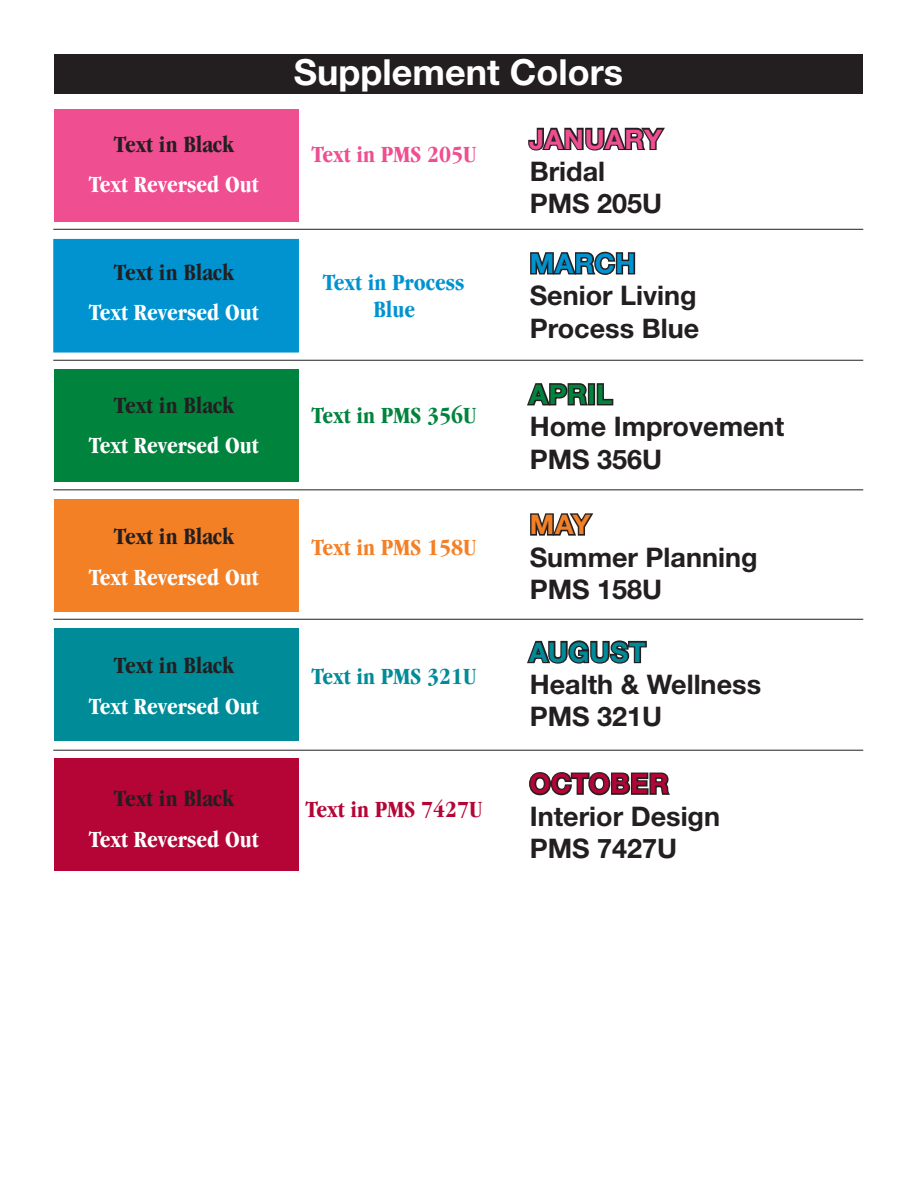
<style>
.page{position:relative;width:918px;height:1188px;background:#fff}
.page>*{position:absolute;margin:0;border:0;box-sizing:border-box;transform-origin:0 0}
.t1{font:700 36px "Helvetica Neue";color:#fff}
.t2{font:700 27px/32.4px "Helvetica Neue";color:#231f20}
.t3{font:700 27px "Helvetica Neue";letter-spacing:.02em;color:#ef4e91}
.t4{font:700 27px "Helvetica Neue";letter-spacing:.03em;color:#b50536}
.t5{font:700 27px "Helvetica Neue";letter-spacing:.03em;color:#008b98}
.t6{font:700 27px "Helvetica Neue";letter-spacing:.03em;color:#0093d0}
.t7{font:700 27px "Helvetica Neue";letter-spacing:.03em;color:#00843d}
.t8{font:700 27px "Helvetica Neue";color:#f48026}
.t9{font:700 condensed 24px "Garamond";color:#fff}
.t10{font:700 condensed 24px "Garamond";color:#231f20}
.t11{font:700 condensed 24px/27px "Garamond";color:#0093d0;text-align:center}
.t12{font:700 condensed 24px "Garamond";color:#b50536}
.t13{font:700 condensed 24px "Garamond";color:#ef4e91}
.t14{font:700 condensed 24px "Garamond";color:#00843d}
.t15{font:700 condensed 24px "Garamond";color:#f48026}
.t16{font:700 condensed 24px "Garamond";color:#008b98}
</style>
<div class="page">
<div style="left:54px;top:758px;width:244px;height:112px;background:#b50536"></div>
<div style="left:54px;top:628px;width:244px;height:112px;background:#008b98"></div>
<div style="left:54px;top:500px;width:244px;height:112px;background:#f48026"></div>
<div style="left:54px;top:370px;width:244px;height:112px;background:#00843d"></div>
<div style="left:53px;top:239px;width:246px;height:114px;background:#0093d0;border:2px solid #0093d0"></div>
<div style="left:54px;top:110px;width:244px;height:112px;background:#ef4e91"></div>
<svg style="left:528px;top:127px;width:137px;height:24px"></svg>
<hr style="left:53px;top:229px;width:810px;height:1px;background:#231f20">
<svg style="left:530px;top:251px;width:106px;height:24px"></svg>
<svg style="left:527px;top:383px;width:87px;height:23px"></svg>
<hr style="left:53px;top:360px;width:810px;height:1px;background:#231f20">
<svg style="left:530px;top:513px;width:64px;height:23px"></svg>
<hr style="left:53px;top:489px;width:810px;height:1px;background:#231f20">
<hr style="left:53px;top:619px;width:810px;height:1px;background:#231f20">
<hr style="left:53px;top:750px;width:810px;height:1px;background:#231f20">
<svg style="left:527px;top:640px;width:120px;height:24px"></svg>
<svg style="left:529px;top:772px;width:141px;height:24px"></svg>
<div style="left:55px;top:54px;width:808px;height:40px;background:#231f20"></div>
<p class="t10" style="left:114px;top:131px;width:122px">Text in Black</p>
<p class="t9" style="left:89px;top:171px;width:171px">Text Reversed Out</p>
<p class="t10" style="left:114px;top:258px;width:122px">Text in Black</p>
<p class="t9" style="left:89px;top:299px;width:171px">Text Reversed Out</p>
<p class="t10" style="left:114px;top:391px;width:122px">Text in Black</p>
<p class="t9" style="left:89px;top:432px;width:171px">Text Reversed Out</p>
<p class="t10" style="left:114px;top:523px;width:122px">Text in Black</p>
<p class="t9" style="left:89px;top:564px;width:171px">Text Reversed Out</p>
<p class="t10" style="left:114px;top:652px;width:122px">Text in Black</p>
<p class="t9" style="left:89px;top:693px;width:171px">Text Reversed Out</p>
<p class="t10" style="left:114px;top:785px;width:122px">Text in Black</p>
<p class="t9" style="left:89px;top:826px;width:171px">Text Reversed Out</p>
<p class="t1" style="left:294px;top:50px;width:331px">Supplement Colors</p>
<p class="t13" style="left:312px;top:141px;width:166px">Text in PMS 205U</p>
<p class="t11" style="left:323px;top:269px;width:143px">Text in Process<br>Blue</p>
<p class="t14" style="left:312px;top:402px;width:166px">Text in PMS 356U</p>
<p class="t15" style="left:312px;top:533px;width:166px">Text in PMS 158U</p>
<p class="t16" style="left:312px;top:662px;width:166px">Text in PMS 321U</p>
<p class="t12" style="left:306px;top:796px;width:178px">Text in PMS 7427U</p>
<p class="t3" style="left:529px;top:122px;width:134px">JANUARY</p>
<p class="t2" style="left:530px;top:155px;width:77px">Bridal</p>
<p class="t2" style="left:530px;top:187px;width:134px">PMS 205U</p>
<p class="t6" style="left:530px;top:247px;width:107px">MARCH</p>
<p class="t2" style="left:530px;top:279px;width:168px">Senior Living</p>
<p class="t2" style="left:530px;top:311px;width:171px">Process Blue</p>
<p class="t7" style="left:529px;top:378px;width:85px">APRIL</p>
<p class="t2" style="left:530px;top:410px;width:256px">Home Improvement</p>
<p class="t2" style="left:530px;top:442px;width:134px">PMS 356U</p>
<p class="t8" style="left:530px;top:508px;width:62px">MAY</p>
<p class="t2" style="left:530px;top:540px;width:229px">Summer Planning</p>
<p class="t2" style="left:530px;top:573px;width:134px">PMS 158U</p>
<p class="t5" style="left:529px;top:635px;width:118px">AUGUST</p>
<p class="t2" style="left:530px;top:668px;width:233px">Health &amp; Wellness<br>PMS 321U</p>
<p class="t4" style="left:530px;top:767px;width:141px">OCTOBER</p>
<p class="t2" style="left:530px;top:799px;width:192px">Interior Design</p>
<p class="t2" style="left:530px;top:832px;width:149px">PMS 7427U</p>
</div>
